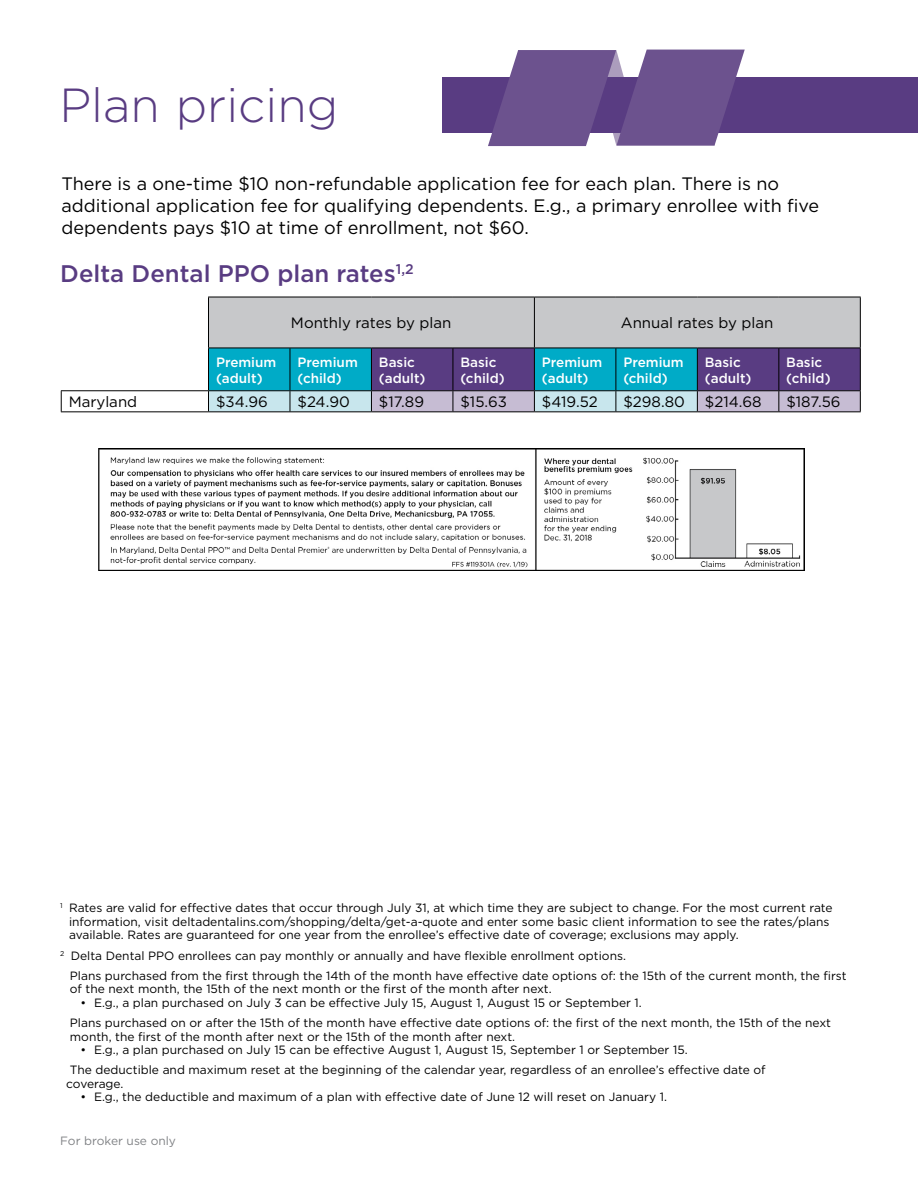
<style>
.page{position:relative;width:918px;height:1188px;background:#fff}
.page>*{position:absolute;margin:0;border:0;box-sizing:border-box;transform-origin:0 0}
.t1{font:300 47.85px "Gotham";color:#593c82}
.t2{font:500 24px "Gotham";color:#593c82}
.t3{font:18px/21.6px "Gotham";color:#000}
.t4{font:15px "Gotham";color:#000}
.t5{font:500 13.5px/16.2px "Gotham";color:#fff}
.t6{font:12px/20.2px "Gotham";color:#000}
.t7{font:12px "Gotham";color:#808285}
</style>
<div class="page">
<div style="left:443px;top:77px;width:475px;height:55px;background:#593c82"></div>
<svg style="left:488px;top:50px;width:257px;height:96px"></svg>
<hr style="left:61px;top:390px;width:147px;height:1px;background:#000">
<hr style="left:61px;top:411px;width:147px;height:1px;background:#000">
<svg style="left:61px;top:391px;width:1px;height:20px"></svg>
<svg style="left:208px;top:297px;width:653px;height:115px;background:#88a3b8"></svg>
<img style="left:99px;top:448px;width:705px;height:122px">
<h1 class="t1" style="left:59px;top:75px;width:280px">Plan pricing</h1>
<h3 class="t3" style="left:62px;top:173px;width:759px">There is a one-time $10 non-refundable application fee for each plan. There is no additional application fee for qualifying dependents. E.g., a primary enrollee with five dependents pays $10 at time of enrollment, not $60.</h3>
<h2 class="t2" style="left:60px;top:257px;width:355px">Delta Dental PPO plan rates<sup>1,2</sup></h2>
<p class="t4" style="left:291px;top:314px;width:162px">Monthly rates by plan</p>
<p class="t4" style="left:621px;top:314px;width:154px">Annual rates by plan</p>
<p class="t5" style="left:216px;top:354px;width:62px">Premium (adult)</p>
<p class="t5" style="left:297px;top:354px;width:62px">Premium (child)</p>
<p class="t5" style="left:379px;top:354px;width:48px">Basic (adult)</p>
<p class="t5" style="left:460px;top:354px;width:46px">Basic (child)</p>
<p class="t5" style="left:542px;top:354px;width:62px">Premium (adult)</p>
<p class="t5" style="left:623px;top:354px;width:62px">Premium (child)</p>
<p class="t5" style="left:705px;top:354px;width:48px">Basic (adult)</p>
<p class="t5" style="left:786px;top:354px;width:46px">Basic (child)</p>
<p class="t4" style="left:69px;top:392px;width:70px">Maryland</p>
<p class="t4" style="left:216px;top:392px;width:53px">$34.96</p>
<p class="t4" style="left:297px;top:392px;width:54px">$24.90</p>
<p class="t4" style="left:379px;top:392px;width:47px">$17.89</p>
<p class="t4" style="left:460px;top:392px;width:48px">$15.63</p>
<p class="t4" style="left:542px;top:392px;width:57px">$419.52</p>
<p class="t4" style="left:623px;top:392px;width:63px">$298.80</p>
<p class="t4" style="left:705px;top:392px;width:58px">$214.68</p>
<p class="t4" style="left:786px;top:392px;width:56px">$187.56</p>
<p class="t6" style="left:69px;top:901px;width:765px;line-height:13.5px;text-indent:-9px"><sup>1</sup> Rates are valid for effective dates that occur through July 31, at which time they are subject to change. For the most current rate information, visit deltadentalins.com/shopping/delta/get-a-quote and enter some basic client information to see the rates/plans available. Rates are guaranteed for one year from the enrollee’s effective date of coverage; exclusions may apply.</p>
<p class="t6" style="left:70px;top:945px;width:778px;text-indent:-10px"><sup>2</sup> Delta Dental PPO enrollees can pay monthly or annually and have flexible enrollment options.<br>Plans purchased from the first through the 14th of the month have effective date options of: the 15th of the current month, the first</p>
<p class="t6" style="left:70px;top:979px;width:483px">of the next month, the 15th of the next month or the first of the month after next.</p>
<p class="t6" style="left:70px;top:992px;width:763px;text-indent:11px">• E.g., a plan purchased on July 3 can be effective July 15, August 1, August 15 or September 1.<br>Plans purchased on or after the 15th of the month have effective date options of: the first of the next month, the 15th of the next</p>
<p class="t6" style="left:70px;top:1026px;width:447px">month, the first of the month after next or the 15th of the month after next.</p>
<p class="t6" style="left:70px;top:1040px;width:697px;text-indent:11px">• E.g., a plan purchased on July 15 can be effective August 1, August 15, September 1 or September 15.<br>The deductible and maximum reset at the beginning of the calendar year, regardless of an enrollee’s effective date of</p>
<p class="t6" style="left:66px;top:1073px;width:59px">coverage.</p>
<p class="t6" style="left:81px;top:1087px;width:588px">• E.g., the deductible and maximum of a plan with effective date of June 12 will reset on January 1.</p>
<p class="t7" style="left:60px;top:1133px;width:117px">For broker use only</p>
</div>
